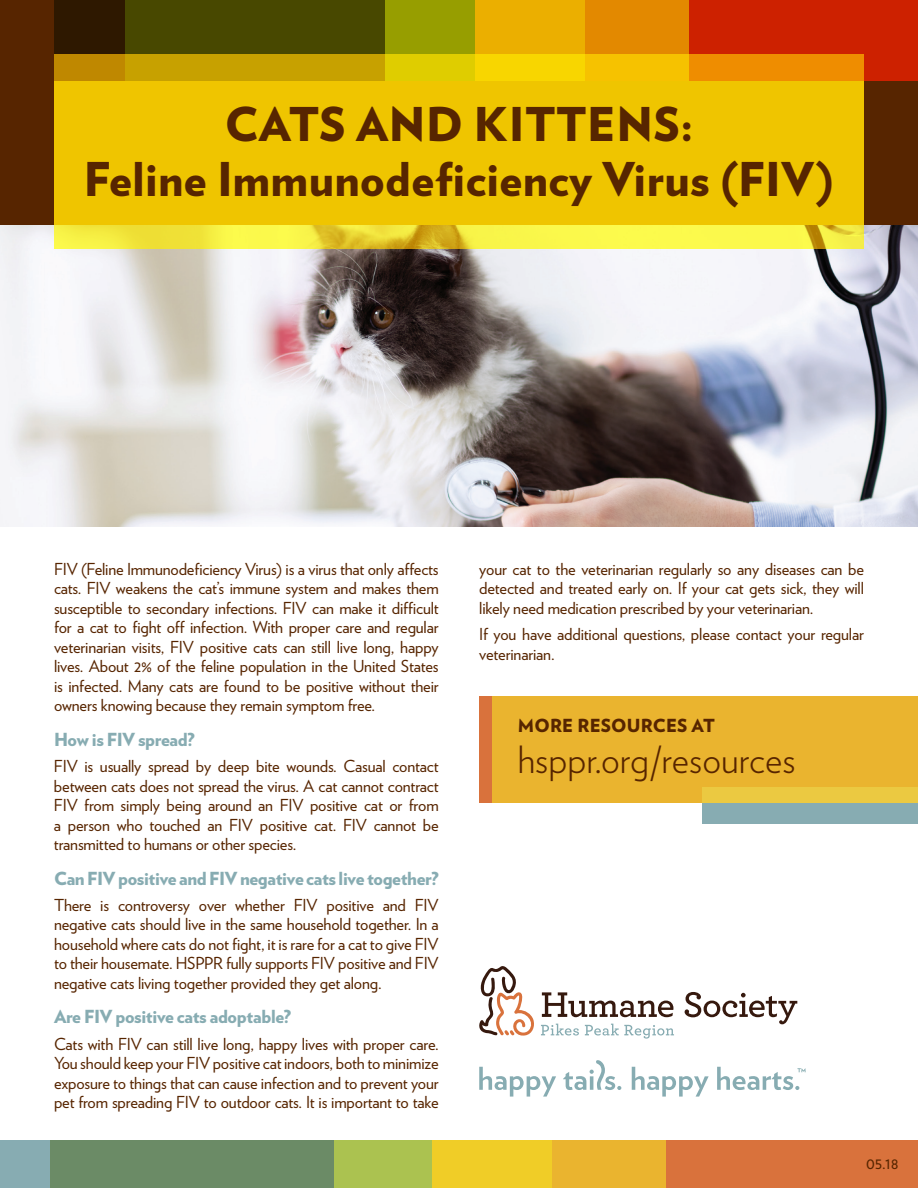
<style>
.page{position:relative;width:918px;height:1188px;background:#fff}
.page>*{position:absolute;margin:0;border:0;box-sizing:border-box;transform-origin:0 0}
.t1{font:900 46.5px/55.8px "Verlag";letter-spacing:.01em;color:#572500;text-align:center}
.t2{font:300 37.5px "Verlag";color:#572500}
.t3{font:900 18px "Verlag";letter-spacing:-.02em;color:#87acb2}
.t4{font:900 18px "Verlag";letter-spacing:.01em;color:#572500}
.t5{font:16.5px/19.5px "Verlag";letter-spacing:-.01em;color:#572500;text-align:justify}
</style>
<div class="page">
<img style="left:0;top:225px;width:918px;height:301px">
<div style="left:0;top:0;width:918px;height:225px;background:#572500"></div>
<div style="left:475px;top:0;width:443px;height:81px;background:#cd2100"></div>
<svg style="left:54px;top:0;width:331px;height:54px;background:#423d00"></svg>
<svg style="left:385px;top:0;width:303px;height:54px;background:#cf9d00"></svg>
<svg style="left:54px;top:54px;width:810px;height:194px;background:#e7c61d"></svg>
<div style="left:54px;top:81px;width:810px;height:144px;background:#efc500"></div>
<div style="left:432px;top:1140px;width:486px;height:48px;background:#d9723c"></div>
<svg style="left:0;top:1140px;width:334px;height:48px;background:#6f8f71"></svg>
<svg style="left:334px;top:1140px;width:332px;height:48px;background:#d9c135"></svg>
<div style="left:702px;top:787px;width:216px;height:36px;background:#87acb2"></div>
<div style="left:479px;top:696px;width:439px;height:107px;background:#d9723c"></div>
<svg style="left:492px;top:696px;width:426px;height:107px;background:#eab530"></svg>
<svg style="left:685px;top:992px;width:112px;height:32px"></svg>
<svg style="left:479px;top:966px;width:195px;height:73px"></svg>
<svg style="left:479px;top:1067px;width:77px;height:30px"></svg>
<svg style="left:632px;top:1067px;width:77px;height:30px"></svg>
<svg style="left:563px;top:1060px;width:58px;height:30px"></svg>
<svg style="left:717px;top:1067px;width:89px;height:23px"></svg>
<h1 class="t1" style="left:84px;top:94px;width:752px">CATS AND KITTENS:<br>Feline Immunodeficiency Virus (FIV)</h1>
<p class="t5" style="left:54px;top:558px;width:386px">FIV (Feline Immunodeficiency Virus) is a virus that only affects cats. FIV weakens the cat’s immune system and makes them susceptible to secondary infections. FIV can make it difficult for a cat to fight off infection. With proper care and regular veterinarian visits, FIV positive cats can still live long, happy lives. About 2% of the feline population in the United States is infected. Many cats are found to be positive without their owners knowing because they remain symptom free.</p>
<p class="t3" style="left:54px;top:724px;width:142px">How is FIV spread?</p>
<p class="t5" style="left:54px;top:756px;width:386px">FIV is usually spread by deep bite wounds. Casual contact between cats does not spread the virus. A cat cannot contract FIV from simply being around an FIV positive cat or from a person who touched an FIV positive cat. FIV cannot be transmitted to humans or other species.</p>
<p class="t3" style="left:54px;top:863px;width:386px">Can FIV positive and FIV negative cats live together?</p>
<p class="t5" style="left:54px;top:894px;width:386px">There is controversy over whether FIV positive and FIV negative cats should live in the same household together. In a household where cats do not fight, it is rare for a cat to give FIV to their housemate. HSPPR fully supports FIV positive and FIV negative cats living together provided they get along.</p>
<p class="t3" style="left:54px;top:1002px;width:239px">Are FIV positive cats adoptable?</p>
<p class="t5" style="left:54px;top:1033px;width:386px">Cats with FIV can still live long, happy lives with proper care.<br>You should keep your FIV positive cat indoors, both to minimize exposure to things that can cause infection and to prevent your pet from spreading FIV to outdoor cats. It is important to take</p>
<p class="t5" style="left:479px;top:558px;width:386px">your cat to the veterinarian regularly so any diseases can be detected and treated early on. If your cat gets sick, they will likely need medication prescribed by your veterinarian.</p>
<p class="t5" style="left:479px;top:624px;width:386px">If you have additional questions, please contact your regular veterinarian.</p>
<p class="t4" style="left:518px;top:710px;width:199px">MORE RESOURCES AT</p>
<h2 class="t2" style="left:518px;top:732px;width:279px">hsppr.org/resources</h2>
<p class="t5" style="left:866px;top:1153px;width:34px">05.18</p>
</div>
